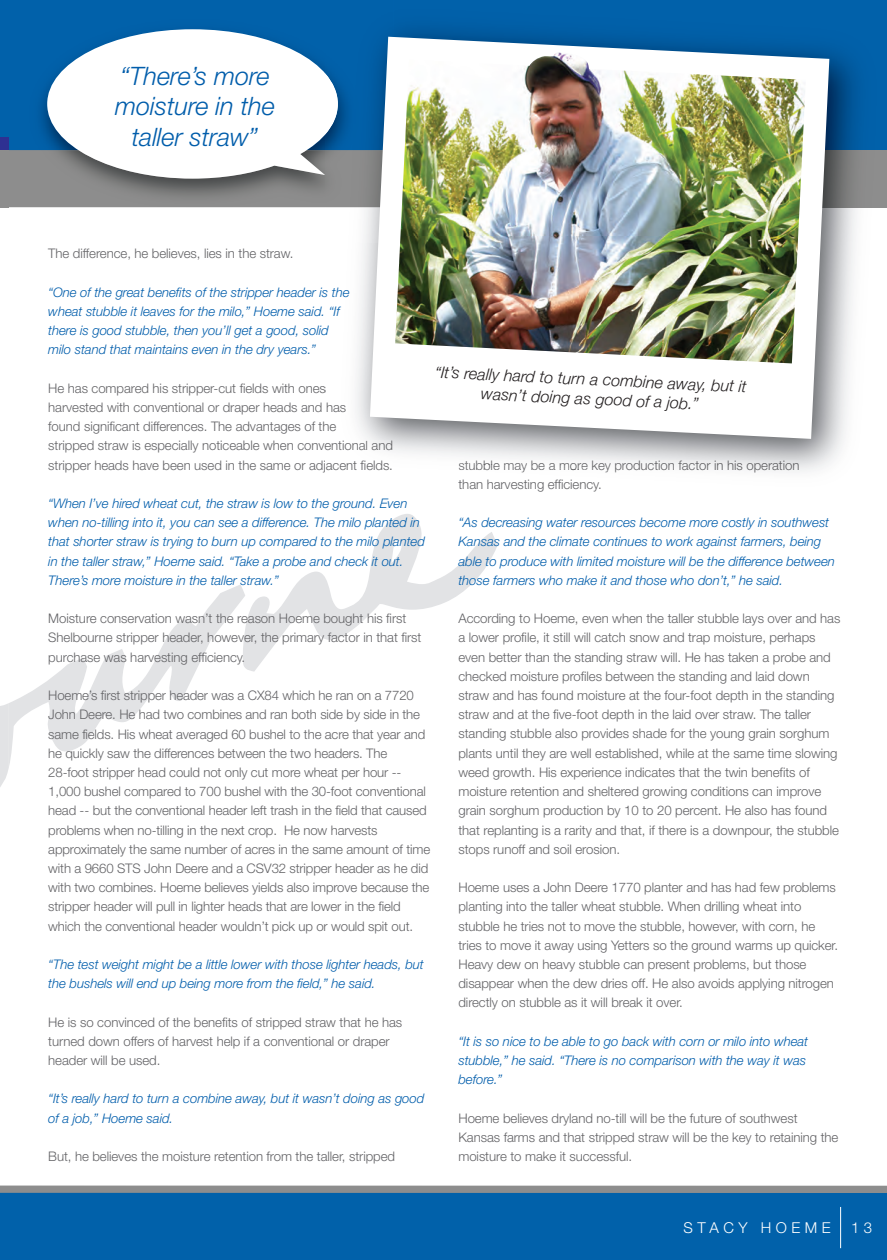
<style>
.page{position:relative;width:887px;height:1260px;background:#fff}
.page>*{position:absolute;margin:0;border:0;box-sizing:border-box;transform-origin:0 0}
.t1{font:italic 300 25.35px/30.5px "Helvetica Neue";letter-spacing:-.005em;color:#015dab;text-align:center}
.t2{font:italic 300 16.2px/19.4px "Helvetica Neue";color:#231f20;text-align:center}
.t3{font:300 15.75px "Helvetica Neue";letter-spacing:.5em;color:#fff}
.t4{font:300 15px "Helvetica Neue";letter-spacing:.3em;color:#fff}
.t5{font:300 13.2px/19.2px "Helvetica Neue";letter-spacing:-.005em;color:#636366}
.t6{font:italic 300 13.2px/19.2px "Helvetica Neue";letter-spacing:-.005em;color:#015dab}
.s1{color:#626265}
.s2{color:#5e5e61}
.s3{color:#616164}
.s4{color:#606063}
.s5{color:#5f5f62}
.s6{color:#5d5d60}
.s7{color:#5c5c5f}
.s8{color:#5b5b5e}
</style>
<div class="page">
<svg style="left:0;top:585px;width:241px;height:202px"></svg>
<svg style="left:241px;top:514px;width:257px;height:157px"></svg>
<div style="left:0;top:1188px;width:887px;height:71px;background:#0161aa"></div>
<div style="left:0;top:1185px;width:887px;height:7px;background:#8d8d8d"></div>
<img style="left:0;top:150px;width:325px;height:58px">
<img style="left:0;top:0;width:887px;height:150px">
<svg style="left:47px;top:29px;width:278px;height:149px"></svg>
<img style="left:0;top:207px;width:9px;height:496px">
<img style="left:0;top:703px;width:9px;height:81px">
<svg style="left:0;top:138px;width:9px;height:12px"></svg>
<img style="left:356px;top:207px;width:531px;height:265px">
<img style="left:829px;top:150px;width:58px;height:57px">
<img style="left:325px;top:0;width:69px;height:242px">
<img style="left:325px;top:73px;width:13px;height:102px">
<img style="left:356px;top:441px;width:37px;height:12px">
<img style="left:356px;top:460px;width:36px;height:12px">
<img style="left:459px;top:460px;width:340px;height:12px">
<svg style="left:370px;top:37px;width:459px;height:402px"></svg>
<img style="left:395px;top:52px;width:411px;height:311px">
<hr style="left:840px;top:1206px;width:1px;height:41px;background:#fff">
<h1 class="t1" style="left:115px;top:59px;width:161px">“There’s more moisture in the taller straw”</h1>
<p class="t5" style="left:48px;top:243px;width:247px">The difference, he believes, lies in the straw.</p>
<p class="t6" style="left:48px;top:282px;width:303px">“One of the great benefits of the stripper header is the wheat stubble it leaves for the milo,” Hoeme said. “If there is good stubble, then you’ll get a good, solid milo stand that maintains even in the dry years.”</p>
<p class="t5" style="left:48px;top:377px;width:346px">He has compared his stripper-cut fields with ones<br>harvested with conventional or draper heads and has<br>found significant differences. The advantages of the<br>stripped straw is especially noticeable when conventional <span class="s1">an</span><span class="s2">d </span>stripper heads have been used in the same or adjacent fields.</p>
<p class="t6" style="left:48px;top:493px;width:361px">“When I’ve hired wheat cut, the straw is low to the ground Even</p>
<p class="t2" style="left:436px;top:360px;width:314px;rotate:3deg">“It’s really hard to turn a combine away, but it wasn’t doing as good of a job.”</p>
<p class="t5" style="left:458px;top:454px;width:343px">stubble may be a more <span class="s3">ke</span>y pr<span class="s4">od</span><span class="s3">uc</span><span class="s5">ti</span><span class="s3">on</span> <span class="s5">f</span><span class="s4">ac</span><span class="s2">to</span><span class="s5">r</span> <span class="s6">in h</span><span class="s7">is</span> <span class="s2">ope</span><span class="s6">ra</span><span class="s8">ti</span><span class="s6">on </span>than harvesting efficiency.</p>
<p class="t6" style="left:48px;top:493px;width:378px;text-indent:324px">.<br>when no-tilling into it, you can see a difference. The milo planted in that shorter straw is trying to burn up compared to the milo planted in the taller straw,” Hoeme said. “Take a probe and check it out.<br>There’s more moisture in the taller straw.”</p>
<p class="t5" style="left:48px;top:608px;width:375px">Moisture conservation wasn’t the reason Hoeme bought his first<br>Shelbourne stripper header, however, the primary factor in that first purchase was harvesting efficiency.</p>
<p class="t5" style="left:48px;top:685px;width:383px">Hoeme’s first stripper header was a CX84 which he ran on a 7720<br>John Deere. He had two combines and ran both side by side in the same fields. His wheat averaged 60 bushel to the acre that year and he quickly saw the differences between the two headers. The 28-foot stripper head could not only cut more wheat per hour -- 1,000 bushel compared to 700 bushel with the 30-foot conventional head -- but the conventional header left trash in the field that caused problems when no-tilling in the next crop. He now harvests approximately the same number of acres in the same amount of time with a 9660 STS John Deere and a CSV32 stripper header as he did with two combines. Hoeme believes yields also improve because the stripper header will pull in lighter heads that are lower in the field which the conventional header wouldn’t pick up or would spit out.</p>
<p class="t6" style="left:48px;top:953px;width:377px">“The test weight might be a little lower with those lighter heads, but the bushels will end up being more from the field,” he said.</p>
<p class="t5" style="left:48px;top:1011px;width:355px">He is so convinced of the benefits of stripped straw that he has turned down offers of harvest help if a conventional or draper header will be used.</p>
<p class="t6" style="left:48px;top:1088px;width:378px">“It’s really hard to turn a combine away, but it wasn’t doing as good of a job,” Hoeme said.</p>
<p class="t5" style="left:48px;top:1145px;width:348px">But, he believes the moisture retention from the taller, stripped</p>
<p class="t6" style="left:458px;top:512px;width:378px">“As decreasing water resources become more costly in southwest Kansas and the climate continues to work against farmers, being able to produce with limited moisture will be the difference between those farmers who make it and those who don’t,” he said.</p>
<p class="t5" style="left:458px;top:608px;width:383px">According to Hoeme, even when the taller stubble lays over and has a lower profile, it still will catch snow and trap moisture, perhaps even better than the standing straw will. He has taken a probe and checked moisture profiles between the standing and laid down straw and has found moisture at the four-foot depth in the standing straw and at the five-foot depth in the laid over straw. The taller standing stubble also provides shade for the young grain sorghum plants until they are well established, while at the same time slowing weed growth. His experience indicates that the twin benefits of moisture retention and sheltered growing conditions can improve grain sorghum production by 10 to 20 percent. He also has found that replanting is a rarity and that, if there is a downpour, the stubble stops runoff and soil erosion.</p>
<p class="t5" style="left:458px;top:877px;width:381px">Hoeme uses a John Deere 1770 planter and has had few problems planting into the taller wheat stubble. When drilling wheat into stubble he tries not to move the stubble, however, with corn, he tries to move it away using Yetters so the ground warms up quicker.<br>Heavy dew on heavy stubble can present problems, but those disappear when the dew dries off. He also avoids applying nitrogen directly on stubble as it will break it over.</p>
<p class="t6" style="left:458px;top:1030px;width:351px">“It is so nice to be able to go back with corn or milo into wheat stubble,” he said. “There is no comparison with the way it was before.”</p>
<p class="t5" style="left:458px;top:1107px;width:382px">Hoeme believes dryland no-till will be the future of southwest<br>Kansas farms and that stripped straw will be the key to retaining the moisture to make it successful.</p>
<p class="t4" style="left:684px;top:1215px;width:149px">STACY HOEME</p>
<p class="t4" style="left:851px;top:1215px;width:23px">1 3</p>
<p class="t3" style="left:738px;top:1216px;width:88px">HOEME</p>
<p class="t3" style="left:850px;top:1216px;width:19px">13</p>
</div>
